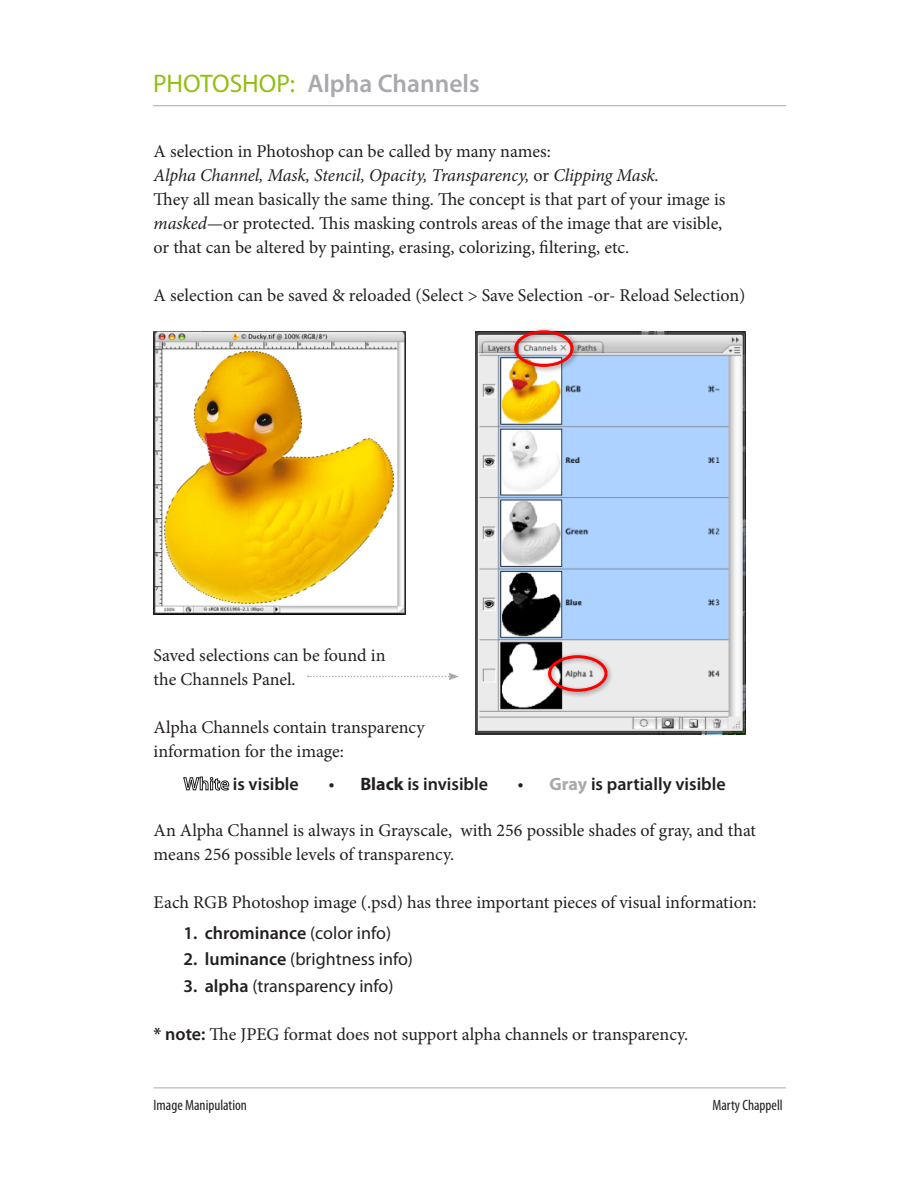
<style>
.page{position:relative;width:918px;height:1188px;background:#fff}
.page>*{position:absolute;margin:0;border:0;box-sizing:border-box;transform-origin:0 0}
.t1{font:600 25.5px "Myriad Pro";color:#a8a9ad}
.t2{font:18px "Minion Pro";letter-spacing:-.005em;color:#231f20}
.t3{font:600 18px "Myriad Pro";color:#231f20}
.t4{font:italic 18px "Minion Pro";letter-spacing:-.01em;color:#231f20}
.t5{font:18px "Myriad Pro";color:#231f20}
.t6{font:condensed 15px "Myriad Pro";color:#231f20}
.s1{font-weight:400;color:#90bf0d}
.s2{font-style:normal}
.s3{font-style:italic}
.s4{font-weight:700}
.s5{font-weight:700;color:#a8a9ad}
.s6{font-weight:400}
.s7{font-weight:600}
.s8{font-family:"Myriad Pro";font-weight:600}
</style>
<div class="page">
<hr style="left:153px;top:105px;width:633px;height:1px;background:#a8a9ad">
<svg style="left:183px;top:776px;width:46px;height:15px"></svg>
<hr style="left:154px;top:1088px;width:632px;height:1px;background:#a8a9ad">
<svg style="left:308px;top:673px;width:151px;height:7px"></svg>
<img style="left:475px;top:332px;width:270px;height:402px">
<img style="left:154px;top:332px;width:252px;height:283px">
<div style="left:545px;top:652px;width:69px;height:46px;background:#231f20;opacity:.5"></div>
<div style="left:548px;top:655px;width:60px;height:37px;border:3px solid #f00;border-radius:50%"></div>
<div style="left:511px;top:327px;width:69px;height:46px;background:#231f20;opacity:.5"></div>
<div style="left:514px;top:330px;width:60px;height:37px;border:3px solid #f00;border-radius:50%"></div>
<p class="t1" style="left:153px;top:67px;width:328px"><span class="s1">PHOTOSHOP:</span> Alpha Channels</p>
<p class="t2" style="left:154px;top:139px;width:399px">A selection in Photoshop can be called by many names:</p>
<p class="t4" style="left:154px;top:163px;width:507px">Alpha Channel, Mask, Stencil, Opacity, Transparency, <span class="s2">or</span> Clipping Mask.</p>
<p class="t2" style="left:154px;top:187px;width:573px">They all mean basically the same thing. The concept is that part of your image is</p>
<p class="t2" style="left:154px;top:211px;width:570px"><span class="s3">masked—</span>or protected. This masking controls areas of the image that are visible,</p>
<p class="t2" style="left:154px;top:235px;width:477px">or that can be altered by painting, erasing, colorizing, filtering, etc.</p>
<p class="t2" style="left:154px;top:283px;width:593px">A selection can be saved &amp; reloaded (Select &gt; Save Selection -or- Reload Selection)</p>
<p class="t2" style="left:154px;top:643px;width:233px">Saved selections can be found in</p>
<p class="t2" style="left:154px;top:667px;width:144px">the Channels Panel.</p>
<p class="t2" style="left:154px;top:715px;width:273px">Alpha Channels contain transparency</p>
<p class="t2" style="left:154px;top:739px;width:192px">information for the image:</p>
<p class="t3" style="left:233px;top:773px;width:68px">is visible</p>
<p class="t3" style="left:329px;top:773px;width:161px">• <span class="s4">Black</span> is invisible</p>
<p class="t3" style="left:518px;top:773px;width:209px">• <span class="s5">Gray</span> is partially visible</p>
<p class="t2" style="left:154px;top:818px;width:604px">An Alpha Channel is always in Grayscale, with 256 possible shades of gray, and that</p>
<p class="t2" style="left:154px;top:842px;width:302px">means 256 possible levels of transparency.</p>
<p class="t2" style="left:154px;top:890px;width:604px">Each RGB Photoshop image (.psd) has three important pieces of visual information:</p>
<p class="t3" style="left:183px;top:922px;width:209px">1. chrominance <span class="s6">(color info)</span></p>
<p class="t5" style="left:183px;top:948px;width:231px"><span class="s7">2. luminance</span> (brightness info)</p>
<p class="t5" style="left:183px;top:975px;width:212px"><span class="s7">3. alpha</span> (transparency info)</p>
<p class="t2" style="left:154px;top:1022px;width:536px"><span class="s8">* note:</span> The JPEG format does not support alpha channels or transparency.</p>
<p class="t6" style="left:154px;top:1096px;width:95px">Image Manipulation</p>
<p class="t6" style="left:712px;top:1096px;width:72px">Marty Chappell</p>
</div>
